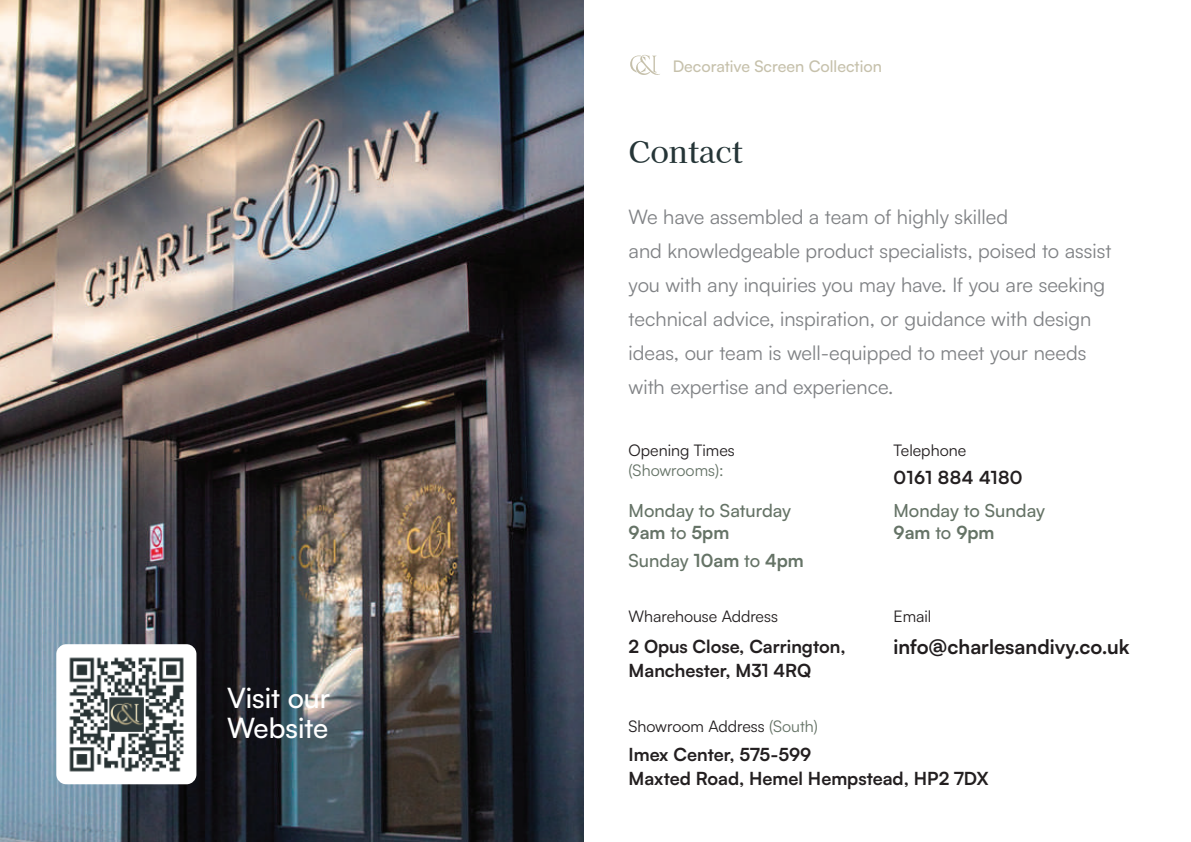
<style>
.page{position:relative;width:1191px;height:842px;background:#fff}
.page>*{position:absolute;margin:0;border:0;box-sizing:border-box;transform-origin:0 0}
.t1{font:500 30px "Kaisei Tokumin";color:#253537}
.t2{font:500 28px/30px "Satoshi";color:#fff}
.t3{font:20px/34px "Satoshi";color:#808285}
.t4{font:700 20px "Satoshi";color:#211d1e}
.t5{font:700 18px/24px "Satoshi";color:#231f20}
.t6{font:500 18px/22px "Satoshi";color:#657366}
.t7{font:16px "Satoshi";color:#231f20}
.t8{font:500 16px "Satoshi";color:#a79f7e}
.t9{font:16px "Satoshi";color:#657366}
.s1{font-weight:700}
.s2{color:#657366}
</style>
<div class="page">
<img style="left:0;top:0;width:583px;height:842px">
<img style="left:56px;top:644px;width:140px;height:140px">
<svg style="left:630px;top:55px;width:30px;height:20px"></svg>
<h2 class="t2" style="left:227px;top:681px;width:104px">Visit our<br>Website</h2>
<p class="t8" style="left:672px;top:55px;width:211px">Decorative Screen Collection</p>
<h1 class="t1" style="left:628px;top:135px;width:116px">Contact</h1>
<p class="t3" style="left:628px;top:199px;width:484px">We have assembled a team of highly skilled<br>and knowledgeable product specialists, poised to assist you with any inquiries you may have. If you are seeking technical advice, inspiration, or guidance with design ideas, our team is well-equipped to meet your needs with expertise and experience.</p>
<p class="t7" style="left:628px;top:440px;width:108px">Opening Times</p>
<p class="t9" style="left:628px;top:460px;width:96px">(Showrooms):</p>
<p class="t7" style="left:893px;top:440px;width:74px">Telephone</p>
<p class="t5" style="left:893px;top:464px;width:131px">0161 884 4180</p>
<p class="t6" style="left:628px;top:499px;width:164px">Monday to Saturday<br><span class="s1">9am</span> to <span class="s1">5pm</span></p>
<p class="t6" style="left:628px;top:548px;width:177px">Sunday <span class="s1">10am</span> to <span class="s1">4pm</span></p>
<p class="t7" style="left:628px;top:606px;width:151px">Wharehouse Address</p>
<p class="t7" style="left:893px;top:606px;width:39px">Email</p>
<p class="t6" style="left:893px;top:499px;width:153px">Monday to Sunday<br><span class="s1">9am</span> to <span class="s1">9pm</span></p>
<p class="t5" style="left:628px;top:633px;width:218px">2 Opus Close, Carrington,<br>Manchester, M31 4RQ</p>
<p class="t4" style="left:893px;top:632px;width:237px">info@charlesandivy.co.uk</p>
<p class="t7" style="left:628px;top:715px;width:191px">Showroom Address <span class="s2">(South)</span></p>
<p class="t5" style="left:628px;top:742px;width:362px">Imex Center, 575-599<br>Maxted Road, Hemel Hempstead, HP2 7DX</p>
</div>
